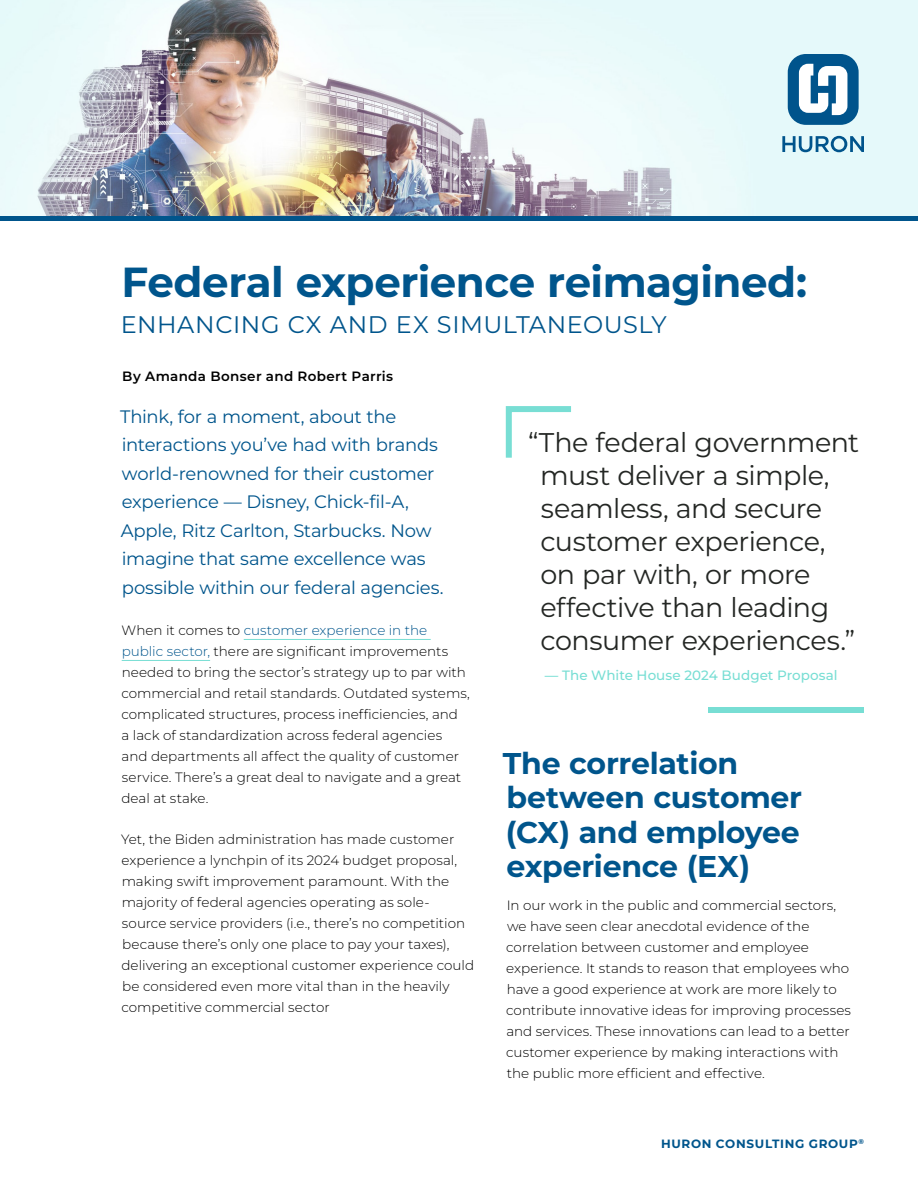
<style>
.page{position:relative;width:918px;height:1188px;background:#fff}
.page>*{position:absolute;margin:0;border:0;box-sizing:border-box;transform-origin:0 0}
.Article_Title{font:700 42px "Montserrat";letter-spacing:-.015em;color:#00558c}
.H1_Blue_Headers{font:700 30px/34.5px "Montserrat";letter-spacing:-.01em;color:#00558c}
.Quotes_Callout{font:27px/33px "Montserrat";letter-spacing:-.015em;color:#242724}
.Article_Subtitle{font:24px "Montserrat";letter-spacing:.02em;color:#00558c}
.Opening_Paragraph{font:18px/28.5px "Montserrat";letter-spacing:-.015em;color:#00558c}
.Body{font:300 13.5px/21px "Montserrat";color:#000}
.Quote_Attribution{font:500 13.5px "Montserrat";letter-spacing:.005em;color:#78ded4}
.By_line{font:600 13.5px "Montserrat";letter-spacing:.025em;color:#000}
.Top_Page_Title{font:700 12px "Montserrat";letter-spacing:.055em;color:#00558c}
.s1{color:#00558c}
</style>
<div class="page">
<img style="left:0;top:0;width:918px;height:216px">
<hr style="left:0;top:216px;width:918px;height:4px;background:#00558c">
<div style="left:788px;top:54px;width:71px;height:71px;background:#00548c;border-radius:18px"></div>
<svg style="left:782px;top:136px;width:82px;height:16px"></svg>
<svg style="left:799px;top:64px;width:48px;height:51px"></svg>
<hr style="left:244px;top:639px;width:187px;height:1px;background:#78ded4">
<hr style="left:122px;top:660px;width:88px;height:1px;background:#78ded4">
<svg style="left:505px;top:406px;width:66px;height:52px"></svg>
<div style="left:709px;top:707px;width:155px;height:6px;background:#78ded4"></div>
<p class="Article_Title" style="left:121px;top:254px;width:687px">Federal experience reimagined:</p>
<p class="Article_Subtitle" style="left:121px;top:308px;width:547px">ENHANCING CX AND EX SIMULTANEOUSLY</p>
<p class="By_line" style="left:122px;top:367px;width:272px">By Amanda Bonser and Robert Parris</p>
<p class="Opening_Paragraph" style="left:120px;top:402px;width:325px">Think, for a moment, about the interactions you’ve had with brands world-renowned for their customer experience — Disney, Chick-fil-A, Apple, Ritz Carlton, Starbucks. Now imagine that same excellence was possible within our federal agencies.</p>
<p class="Body" style="left:121px;top:619px;width:350px">When it comes to <span class="s1">customer experience in the public sector,</span> there are significant improvements needed to bring the sector’s strategy up to par with commercial and retail standards. Outdated systems, complicated structures, process inefficiencies, and<br>a lack of standardization across federal agencies and departments all affect the quality of customer service. There’s a great deal to navigate and a great deal at stake.</p>
<p class="Body" style="left:121px;top:829px;width:354px">Yet, the Biden administration has made customer experience a lynchpin of its 2024 budget proposal, making swift improvement paramount. With the majority of federal agencies operating as sole&shy;source service providers (i.e., there’s no competition because there’s only one place to pay your taxes), delivering an exceptional customer experience could be considered even more vital than in the heavily competitive commercial sector</p>
<p class="Quotes_Callout" style="left:540px;top:426px;width:321px;text-indent:-12px">“The federal government must deliver a simple, seamless, and secure customer experience, on par with, or more effective than leading consumer experiences.”</p>
<p class="Quote_Attribution" style="left:545px;top:666px;width:294px">— The White House 2024 Budget Proposal</p>
<p class="H1_Blue_Headers" style="left:503px;top:745px;width:301px">The correlation between customer (CX) and employee experience (EX)</p>
<p class="Body" style="left:506px;top:895px;width:346px">In our work in the public and commercial sectors, we have seen clear anecdotal evidence of the correlation between customer and employee experience. It stands to reason that employees who have a good experience at work are more likely to contribute innovative ideas for improving processes and services. These innovations can lead to a better customer experience by making interactions with the public more efficient and effective.</p>
<p class="Top_Page_Title" style="left:661px;top:1135px;width:204px">HURON CONSULTING GROUP<sup>®</sup></p>
</div>
